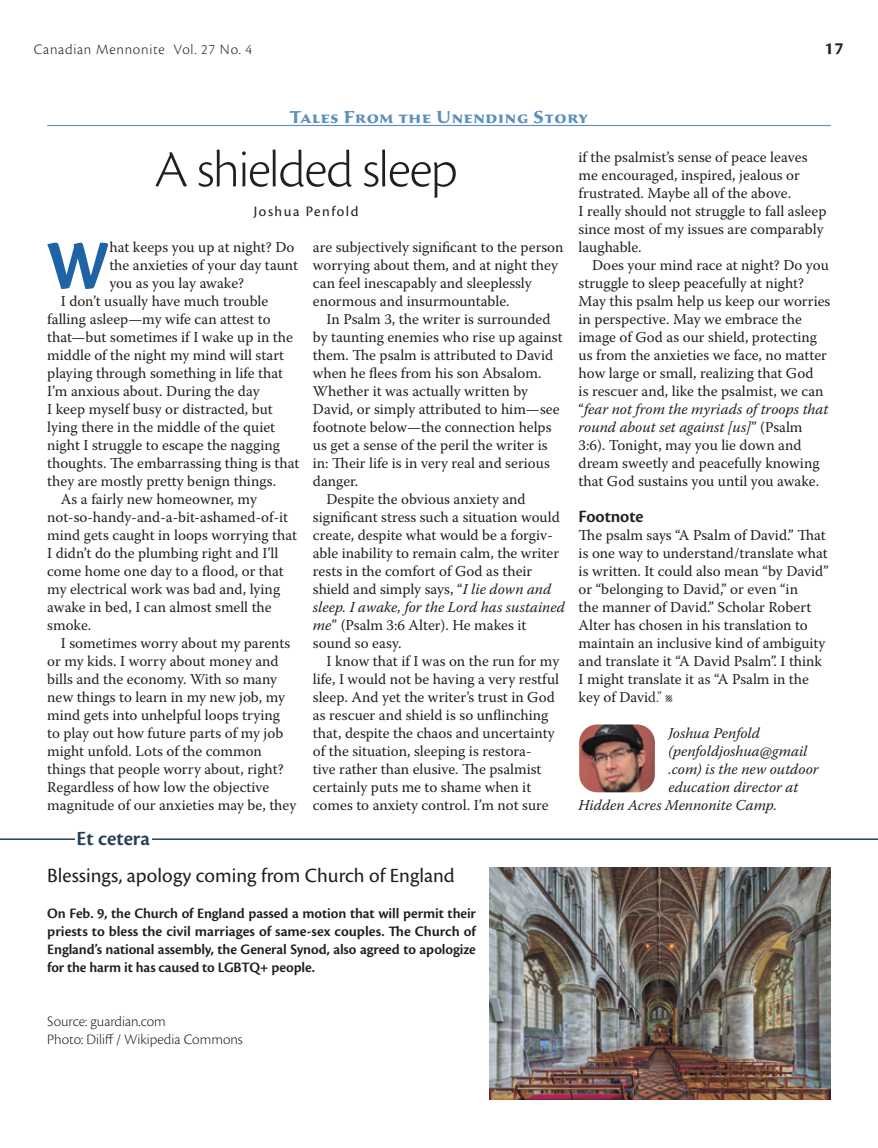
<style>
.page{position:relative;width:878px;height:1148px;background:#fff}
.page>*{position:absolute;margin:0;border:0;box-sizing:border-box;transform-origin:0 0}
.t1{font:700 72.3px "Cronos Pro";color:#1e63a6}
.t2{font:300 54px "Cronos Pro";letter-spacing:-.025em;color:#231f20}
.t3{font:21px "Cronos Pro";color:#231f20}
.t4{font:600 21px "Cronos Pro";color:#263f59}
.t5{font:700 18px "Sava Pro";letter-spacing:.035em;color:#5c90be}
.t6{font:600 18px "Cronos Pro";letter-spacing:-.01em;color:#231f20}
.t7{font:700 18px "Cronos Pro";color:#231f20}
.t8{font:15px/18px "Warnock Pro";color:#231f20}
.t9{font:600 15px/18px "Cronos Pro";letter-spacing:-.005em;color:#231f20;text-align:justify}
.t10{font:italic 15px "Warnock Pro";color:#231f20}
.t11{font:300 15px/18px "Cronos Pro";color:#231f20}
.t12{font:300 15px "Cronos Pro";letter-spacing:.05em;color:#231f20}
.t13{font:15px "Cronos Pro";color:#231f20}
.s1{font-style:italic}
.s2{font-family:"Warnock Pro Disp"}
</style>
<div class="page">
<hr style="left:47px;top:125px;width:783px;height:1px;background:#5c90be">
<hr style="left:0;top:838px;width:878px;height:2px;background:#263f59">
<div style="left:75px;top:828px;width:77px;height:16px;background:#fff"></div>
<img style="left:579px;top:724px;width:76px;height:68px">
<img style="left:489px;top:867px;width:341px;height:232px">
<p class="t12" style="left:34px;top:41px;width:220px">Canadian Mennonite Vol. 27 No. 4</p>
<p class="t7" style="left:824px;top:38px;width:20px">17</p>
<p class="t5" style="left:290px;top:105px;width:299px">Tales From the Unending Story</p>
<h2 class="t2" style="left:155px;top:138px;width:304px">A shielded sleep</h2>
<p class="t13" style="left:254px;top:203px;width:106px">Joshua Penfold</p>
<h1 class="t1" style="left:46px;top:224px;width:65px">W</h1>
<p class="t8" style="left:109px;top:238px;width:186px">hat keeps you up at night? Do</p>
<p class="t8" style="left:109px;top:256px;width:190px">the anxieties of your day taunt</p>
<p class="t8" style="left:109px;top:274px;width:136px">you as you lay awake?</p>
<p class="t8" style="left:61px;top:292px;width:209px">I don’t usually have much trouble</p>
<p class="t8" style="left:47px;top:310px;width:225px">falling asleep—my wife can attest to</p>
<p class="t8" style="left:47px;top:328px;width:247px">that—but sometimes if I wake up in the</p>
<p class="t8" style="left:47px;top:346px;width:238px">middle of the night my mind will start</p>
<p class="t8" style="left:47px;top:364px;width:237px">playing through something in life that</p>
<p class="t8" style="left:47px;top:382px;width:214px">I’m anxious about. During the day</p>
<p class="t8" style="left:47px;top:400px;width:227px">I keep myself busy or distracted, but</p>
<p class="t8" style="left:47px;top:418px;width:229px">lying there in the middle of the quiet</p>
<p class="t8" style="left:47px;top:436px;width:234px">night I struggle to escape the nagging</p>
<p class="t8" style="left:47px;top:454px;width:254px">thoughts. The embarrassing thing is that</p>
<p class="t8" style="left:47px;top:472px;width:230px">they are mostly pretty benign things.</p>
<p class="t8" style="left:61px;top:490px;width:198px">As a fairly new homeowner, my</p>
<p class="t8" style="left:47px;top:508px;width:242px">not-so-handy-and-a-bit-ashamed-of-it</p>
<p class="t8" style="left:47px;top:526px;width:251px">mind gets caught in loops worrying that</p>
<p class="t8" style="left:47px;top:544px;width:232px">I didn’t do the plumbing right and I’ll</p>
<p class="t8" style="left:47px;top:562px;width:238px">come home one day to a flood, or that</p>
<p class="t8" style="left:47px;top:580px;width:234px">my electrical work was bad and, lying</p>
<p class="t8" style="left:47px;top:598px;width:226px">awake in bed, I can almost smell the</p>
<p class="t8" style="left:47px;top:616px;width:45px">smoke.</p>
<p class="t8" style="left:61px;top:634px;width:231px">I sometimes worry about my parents</p>
<p class="t8" style="left:47px;top:652px;width:233px">or my kids. I worry about money and</p>
<p class="t8" style="left:47px;top:670px;width:231px">bills and the economy. With so many</p>
<p class="t8" style="left:47px;top:688px;width:239px">new things to learn in my new job, my</p>
<p class="t8" style="left:47px;top:706px;width:234px">mind gets into unhelpful loops trying</p>
<p class="t8" style="left:47px;top:724px;width:237px">to play out how future parts of my job</p>
<p class="t8" style="left:47px;top:742px;width:216px">might unfold. Lots of the common</p>
<p class="t8" style="left:47px;top:760px;width:238px">things that people worry about, right?</p>
<p class="t8" style="left:47px;top:778px;width:223px">Regardless of how low the objective</p>
<p class="t8" style="left:47px;top:796px;width:251px">magnitude of our anxieties may be, they</p>
<h3 class="t4" style="left:77px;top:826px;width:75px">Et cetera</h3>
<p class="t8" style="left:313px;top:238px;width:252px">are subjectively significant to the person worrying about them, and at night they can feel inescapably and sleeplessly enormous and insurmountable.</p>
<p class="t8" style="left:326px;top:310px;width:225px">In Psalm 3, the writer is surrounded</p>
<p class="t8" style="left:313px;top:328px;width:251px">by taunting enemies who rise up against</p>
<p class="t8" style="left:313px;top:346px;width:242px">them. The psalm is attributed to David</p>
<p class="t8" style="left:313px;top:364px;width:230px">when he flees from his son Absalom.</p>
<p class="t8" style="left:313px;top:382px;width:217px">Whether it was actually written by</p>
<p class="t8" style="left:313px;top:400px;width:248px">David, or simply attributed to him—see</p>
<p class="t8" style="left:313px;top:418px;width:240px">footnote below—the connection helps</p>
<p class="t8" style="left:313px;top:436px;width:236px">us get a sense of the peril the writer is</p>
<p class="t8" style="left:313px;top:454px;width:238px">in: Their life is in very real and serious</p>
<p class="t8" style="left:313px;top:472px;width:47px">danger.</p>
<p class="t8" style="left:326px;top:490px;width:201px">Despite the obvious anxiety and</p>
<p class="t8" style="left:313px;top:508px;width:248px">significant stress such a situation would</p>
<p class="t8" style="left:313px;top:526px;width:241px">create, despite what would be a forgiv-</p>
<p class="t8" style="left:313px;top:544px;width:248px">able inability to remain calm, the writer</p>
<p class="t8" style="left:313px;top:562px;width:221px">rests in the comfort of God as their</p>
<p class="t8" style="left:313px;top:580px;width:240px">shield and simply says, “<span class="s1">I lie down and</span></p>
<p class="t10" style="left:313px;top:598px;width:253px">sleep. I awake, for the Lord has sustained</p>
<p class="t8" style="left:313px;top:616px;width:215px"><span class="s1">me</span>” (Psalm 3:6 Alter). He makes it</p>
<p class="t8" style="left:313px;top:634px;width:90px">sound so easy.</p>
<p class="t8" style="left:326px;top:652px;width:234px">I know that if I was on the run for my</p>
<p class="t8" style="left:313px;top:670px;width:247px">life, I would not be having a very restful</p>
<p class="t8" style="left:313px;top:688px;width:243px">sleep. And yet the writer’s trust in God</p>
<p class="t8" style="left:313px;top:706px;width:237px">as rescuer and shield is so unflinching</p>
<p class="t8" style="left:313px;top:724px;width:243px">that, despite the chaos and uncertainty</p>
<p class="t8" style="left:313px;top:742px;width:220px">of the situation, sleeping is restora-</p>
<p class="t8" style="left:313px;top:760px;width:230px">tive rather than elusive. The psalmist</p>
<p class="t8" style="left:313px;top:778px;width:220px">certainly puts me to shame when it</p>
<p class="t8" style="left:313px;top:796px;width:237px">comes to anxiety control. I’m not sure</p>
<h3 class="t3" style="left:47px;top:863px;width:409px">Blessings, apology coming from Church of England</h3>
<p class="t9" style="left:47px;top:905px;width:430px">On Feb. 9, the Church of England passed a motion that will permit their priests to bless the civil marriages of same-sex couples. The Church of England’s national assembly, the General Synod, also agreed to apologize for the harm it has caused to LGBTQ+ people.</p>
<p class="t8" style="left:578px;top:148px;width:249px">if the psalmist’s sense of peace leaves me encouraged, inspired, jealous or frustrated. Maybe all of the above.<br>I really should not struggle to fall asleep since most of my issues are comparably laughable.</p>
<p class="t8" style="left:578px;top:256px;width:253px;text-indent:14px">Does your mind race at night? Do you struggle to sleep peacefully at night?<br>May this psalm help us keep our worries in perspective. May we embrace the image of God as our shield, protecting us from the anxieties we face, no matter how large or small, realizing that God<br>is rescuer and, like the psalmist, we can “<span class="s1">fear not from the myriads of troops that round about set against [us]</span>” (Psalm 3:6). Tonight, may you lie down and dream sweetly and peacefully knowing that God sustains you until you awake.</p>
<p class="t6" style="left:578px;top:506px;width:66px">Footnote</p>
<p class="t8" style="left:578px;top:526px;width:252px">The psalm says “A Psalm of David.” That is one way to understand/translate what is written. It could also mean “by David” or “belonging to David,” or even “in<br>the manner of David.” Scholar Robert Alter has chosen in his translation to maintain an inclusive kind of ambiguity and translate it “A David Psalm”. I think I might translate it as “A Psalm in the key of Davi<span class="s2">d.”</span> l</p>
<p class="t10" style="left:668px;top:724px;width:93px">Joshua Penfold</p>
<p class="t10" style="left:668px;top:742px;width:141px">(penfoldjoshua@gmail</p>
<p class="t10" style="left:668px;top:760px;width:152px">.com) is the new outdoor</p>
<p class="t10" style="left:668px;top:778px;width:131px">education director at</p>
<p class="t10" style="left:578px;top:796px;width:200px">Hidden Acres Mennonite Camp.</p>
<p class="t11" style="left:47px;top:1012px;width:197px">Source: guardian.com<br>Photo: Diliff / Wikipedia Commons</p>
</div>
